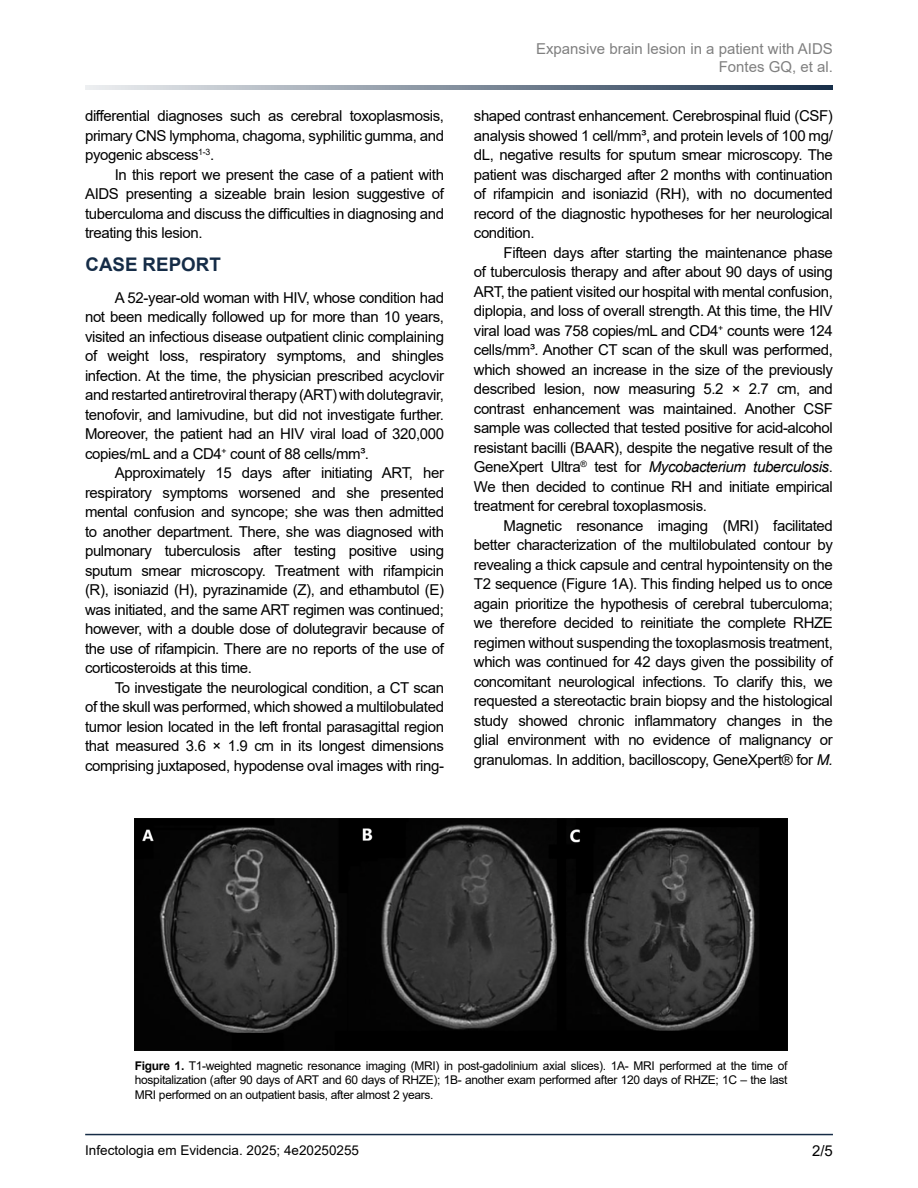
<style>
.page{position:relative;width:918px;height:1188px;background:#fff}
.page>*{position:absolute;margin:0;border:0;box-sizing:border-box;transform-origin:0 0}
.t1{font:700 18.75px "Arial";letter-spacing:.005em;color:#152c47}
.t2{font:15px/19.5px "Arial";letter-spacing:-.025em;color:#000;text-align:justify}
.t3{font:15px/18px "Arial";color:#808080;text-align:right}
.t4{font:13.5px "Arial";color:#000}
.t5{font:12px/14.4px "Arial";letter-spacing:-.025em;color:#000;text-align:justify}
.s1{font-style:italic}
.s2{font-weight:700}
</style>
<div class="page">
<svg style="left:85px;top:86px;width:748px;height:4px;background:#828e9d"></svg>
<hr style="left:85px;top:1134px;width:748px;height:1px;background:#162c46">
<img style="left:135px;top:818px;width:653px;height:233px">
<p class="t2" style="left:85px;top:106px;width:361px">differential diagnoses such as cerebral toxoplasmosis, primary CNS lymphoma, chagoma, syphilitic gumma, and pyogenic abscess<sup>1-3</sup>.</p>
<p class="t2" style="left:85px;top:165px;width:361px;text-indent:30px">In this report we present the case of a patient with AIDS presenting a sizeable brain lesion suggestive of tuberculoma and discuss the difficulties in diagnosing and treating this lesion.</p>
<p class="t1" style="left:85px;top:251px;width:137px">CASE REPORT</p>
<p class="t2" style="left:85px;top:288px;width:361px;text-indent:30px">A 52-year-old woman with HIV, whose condition had not been medically followed up for more than 10 years, visited an infectious disease outpatient clinic complaining of weight loss, respiratory symptoms, and shingles infection. At the time, the physician prescribed acyclovir and restarted antiretroviral therapy (ART) with dolutegravir, tenofovir, and lamivudine, but did not investigate further.<br>Moreover, the patient had an HIV viral load of 320,000 copies/mL and a CD4<sup>+</sup> count of 88 cells/mm³.</p>
<p class="t2" style="left:85px;top:463px;width:361px;text-indent:30px">Approximately 15 days after initiating ART, her respiratory symptoms worsened and she presented mental confusion and syncope; she was then admitted to another department. There, she was diagnosed with pulmonary tuberculosis after testing positive using sputum smear microscopy. Treatment with rifampicin (R), isoniazid (H), pyrazinamide (Z), and ethambutol (E) was initiated, and the same ART regimen was continued; however, with a double dose of dolutegravir because of the use of rifampicin. There are no reports of the use of corticosteroids at this time.</p>
<p class="t2" style="left:85px;top:678px;width:361px;text-indent:30px">To investigate the neurological condition, a CT scan of the skull was performed, which showed a multilobulated tumor lesion located in the left frontal parasagittal region that measured 3.6 × 1.9 cm in its longest dimensions comprising juxtaposed, hypodense oval images with ring-</p>
<p class="t3" style="left:536px;top:39px;width:298px">Expansive brain lesion in a patient with AIDS<br>Fontes GQ, et al.</p>
<p class="t2" style="left:474px;top:106px;width:361px">shaped contrast enhancement. Cerebrospinal fluid (CSF) analysis showed 1 cell/mm³, and protein levels of 100 mg/ dL, negative results for sputum smear microscopy. The patient was discharged after 2 months with continuation of rifampicin and isoniazid (RH), with no documented record of the diagnostic hypotheses for her neurological condition.</p>
<p class="t2" style="left:474px;top:243px;width:361px;text-indent:30px">Fifteen days after starting the maintenance phase of tuberculosis therapy and after about 90 days of using ART, the patient visited our hospital with mental confusion, diplopia, and loss of overall strength. At this time, the HIV viral load was 758 copies/mL and CD4<sup>+</sup> counts were 124 cells/mm³. Another CT scan of the skull was performed, which showed an increase in the size of the previously described lesion, now measuring 5.2 × 2.7 cm, and contrast enhancement was maintained. Another CSF sample was collected that tested positive for acid-alcohol resistant bacilli (BAAR), despite the negative result of the GeneXpert Ultra<sup>®</sup> test for <span class="s1">Mycobacterium tuberculosis</span>.<br>We then decided to continue RH and initiate empirical treatment for cerebral toxoplasmosis.</p>
<p class="t2" style="left:474px;top:516px;width:361px;text-indent:30px">Magnetic resonance imaging (MRI) facilitated better characterization of the multilobulated contour by revealing a thick capsule and central hypointensity on the T2 sequence (Figure 1A). This finding helped us to once again prioritize the hypothesis of cerebral tuberculoma; we therefore decided to reinitiate the complete RHZE regimen without suspending the toxoplasmosis treatment, which was continued for 42 days given the possibility of concomitant neurological infections. To clarify this, we requested a stereotactic brain biopsy and the histological study showed chronic inflammatory changes in the glial environment with no evidence of malignancy or granulomas. In addition, bacilloscopy, GeneXpert® for <span class="s1">M.</span></p>
<p class="t5" style="left:135px;top:1058px;width:654px"><span class="s2">Figure 1.</span> T1-weighted magnetic resonance imaging (MRI) in post-gadolinium axial slices). 1A- MRI performed at the time of hospitalization (after 90 days of ART and 60 days of RHZE); 1B- another exam performed after 120 days of RHZE; 1C – the last MRI performed on an outpatient basis, after almost 2 years.</p>
<p class="t4" style="left:85px;top:1141px;width:275px">Infectologia em Evidencia. 2025; 4e20250255</p>
<p class="t2" style="left:812px;top:1141px;width:22px">2/5</p>
</div>
